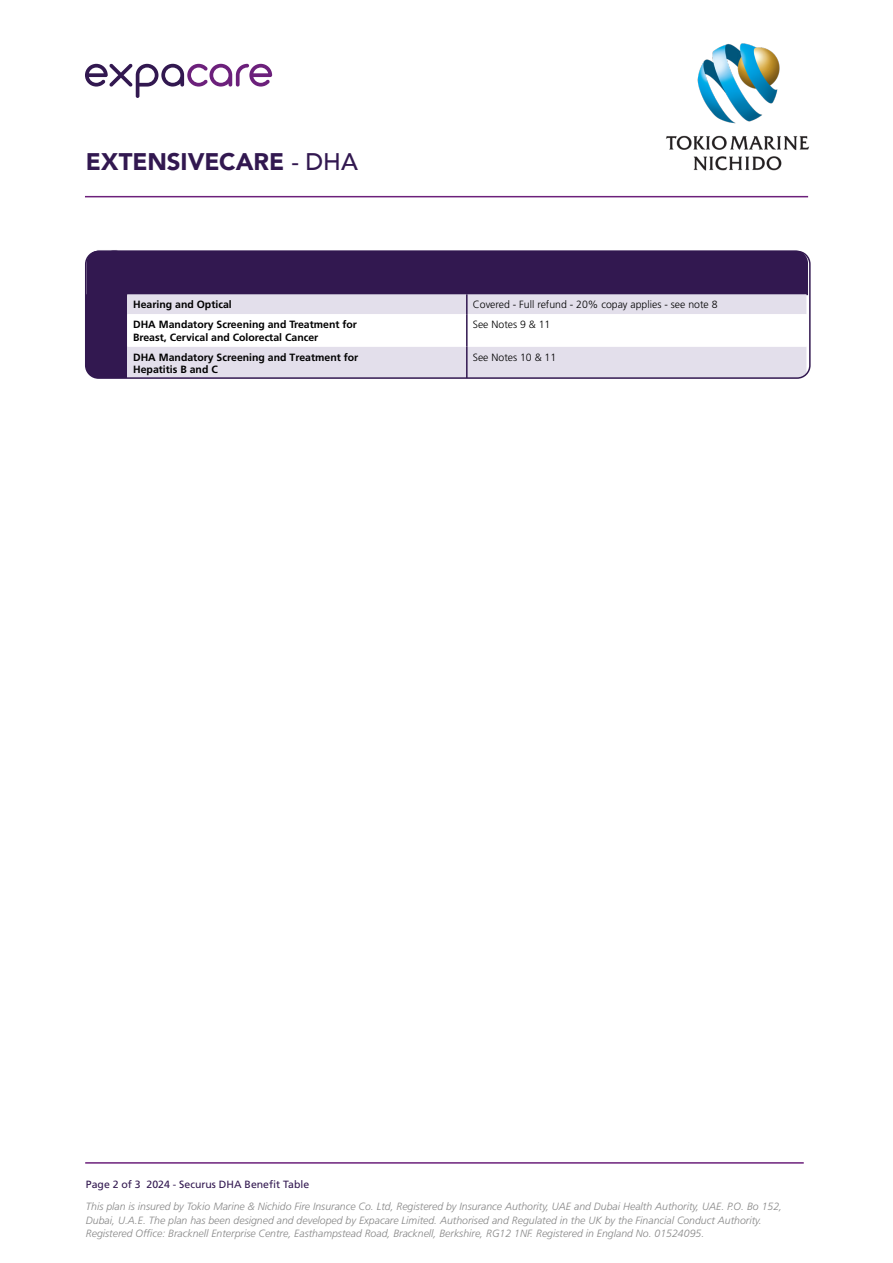
<style>
.page{position:relative;width:893px;height:1263px;background:#fff}
.page>*{position:absolute;margin:0;border:0;box-sizing:border-box;transform-origin:0 0}
.t1{font:900 24px "Avenir";letter-spacing:-.005em;color:#321850}
.t2{font:italic 300 10.5px/13.5px "Frutiger LT Std";color:#878787}
.t3{font:700 10.5px/20px "Frutiger LT Std";color:#000}
.t4{font:300 10.5px/20px "Frutiger LT Std";color:#000}
.t5{font:10.5px "Frutiger LT Std";color:#321850}
.s1{font-weight:500}
</style>
<div class="page">
<hr style="left:85px;top:1162px;width:719px;height:2px;background:#6c207b">
<svg style="left:85px;top:250px;width:723px;height:126px"></svg>
<hr style="left:466px;top:294px;width:2px;height:20px;background:#321850">
<hr style="left:466px;top:314px;width:2px;height:33px;background:#321850">
<hr style="left:466px;top:347px;width:2px;height:31px;background:#321850">
<div style="left:85px;top:251px;width:726px;height:128px;border:2px solid #321850;border-radius:13px"></div>
<hr style="left:85px;top:196px;width:723px;height:1px;background:#6c207b">
<img style="left:656px;top:43px;width:154px;height:153px">
<svg style="left:85px;top:64px;width:187px;height:34px"></svg>
<h1 class="t1" style="left:86px;top:142px;width:273px">EXTENSIVECARE <span class="s1">- DHA</span></h1>
<p class="t3" style="left:133px;top:295px;width:225px">Hearing and Optical<br>DHA Mandatory Screening and Treatment for</p>
<p class="t3" style="left:133px;top:327px;width:227px">Breast, Cervical and Colorectal Cancer<br>DHA Mandatory Screening and Treatment for</p>
<p class="t3" style="left:133px;top:360px;width:86px">Hepatitis B and C</p>
<p class="t4" style="left:473px;top:295px;width:246px">Covered - Full refund - 20% copay applies - see note 8<br>See Notes 9 &amp; 11</p>
<p class="t4" style="left:473px;top:347px;width:85px">See Notes 10 &amp; 11</p>
<p class="t5" style="left:86px;top:1178px;width:225px">Page 2 of 3 2024 - Securus DHA Benefit Table</p>
<p class="t2" style="left:86px;top:1200px;width:698px">This plan is insured by Tokio Marine &amp; Nichido Fire Insurance Co. Ltd, Registered by Insurance Authority, UAE and Dubai Health Authority, UAE. P.O. Bo 152,<br>Dubai, U.A.E. The plan has been designed and developed by Expacare Limited. Authorised and Regulated in the UK by the Financial Conduct Authority.<br>Registered Office: Bracknell Enterprise Centre, Easthampstead Road, Bracknell, Berkshire, RG12 1NF. Registered in England No. 01524095.</p>
</div>
